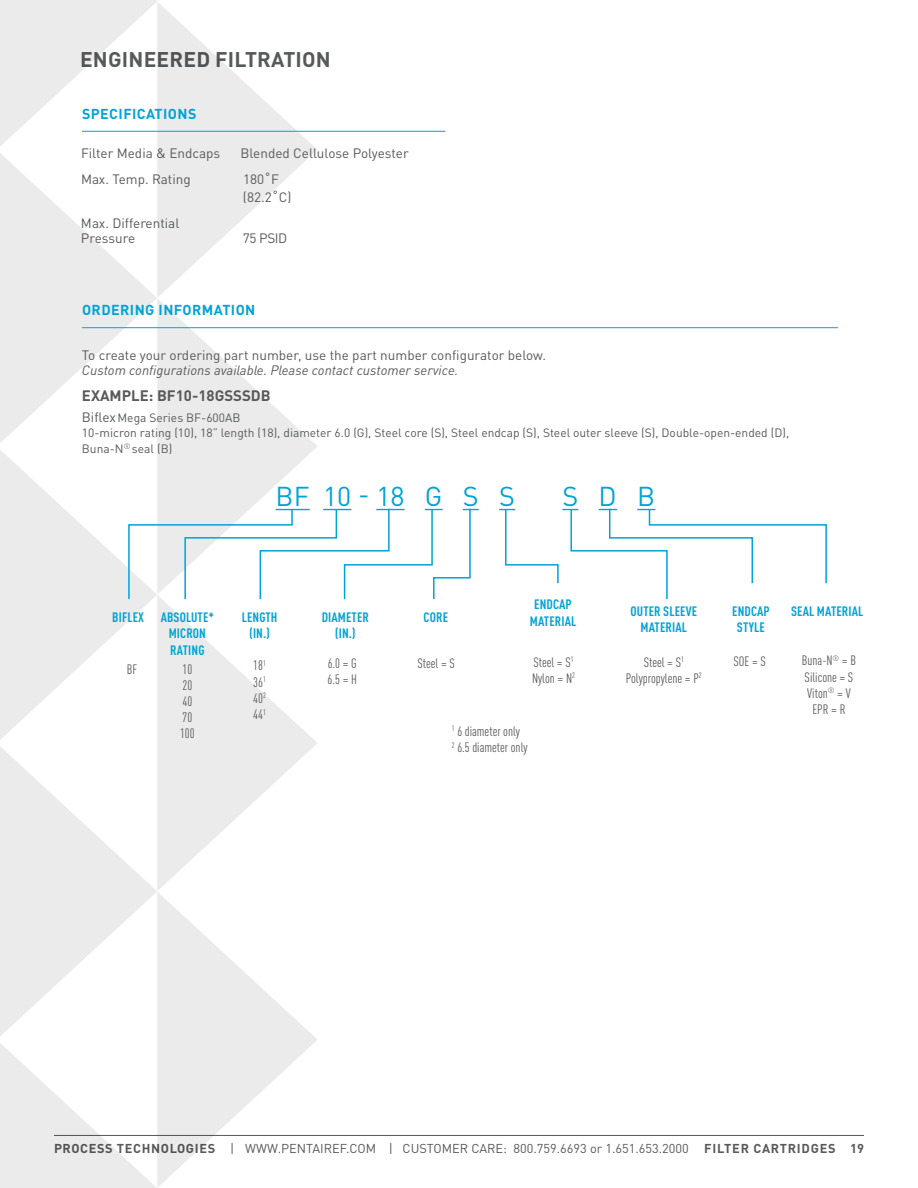
<style>
.page{position:relative;width:918px;height:1188px;background:#fff}
.page>*{position:absolute;margin:0;border:0;box-sizing:border-box;transform-origin:0 0}
.t1{font:27px "DIN Pro";color:#00a3d8}
.t2{font:700 21px "DIN Pro";letter-spacing:.01em;color:#58595b}
.t3{font:700 15px "DIN Pro";color:#58595b}
.t4{font:700 14.25px "DIN Pro";letter-spacing:.03em;color:#00a3d8}
.t5{font:13.5px/18px "DIN Pro";color:#58595b}
.t6{font:condensed 13.5px/16.2px "DIN Pro";color:#58595b}
.t7{font:700 condensed 13.5px/16.2px "DIN Pro";letter-spacing:.01em;color:#00a3d8;text-align:center}
.t8{font:italic 13.5px "DIN Pro";color:#58595b}
.t9{font:12.75px "DIN Pro";color:#58595b}
.t10{font:700 12.75px "DIN Pro";letter-spacing:.06em;color:#58595b}
.t11{font:12px/15px "DIN Pro";color:#58595b}
.s1{font-size:14.25px}
.s2{font-size:13.5px}
.s3{font-weight:700}
</style>
<div class="page">
<hr style="left:54px;top:1135px;width:810px;height:1px;background:#58595b">
<svg style="left:0;top:153px;width:157px;height:290px;fill:#efeff1"></svg>
<svg style="left:0;top:450px;width:150px;height:290px;fill:#ebebeb"></svg>
<svg style="left:0;top:747px;width:157px;height:289px;fill:#ededed"></svg>
<svg style="left:0;top:1043px;width:157px;height:145px"></svg>
<svg style="left:0;top:0;width:158px;height:146px"></svg>
<svg style="left:157px;top:1px;width:161px;height:297px"></svg>
<svg style="left:157px;top:299px;width:161px;height:208px;fill:#ebebeb"></svg>
<svg style="left:157px;top:601px;width:160px;height:290px;fill:#ebebeb"></svg>
<svg style="left:157px;top:892px;width:160px;height:295px;fill:#f0f0f0"></svg>
<hr style="left:82px;top:131px;width:364px;height:1px;background:#00a3d8">
<svg style="left:127px;top:507px;width:352px;height:94px"></svg>
<svg style="left:499px;top:508px;width:328px;height:92px"></svg>
<hr style="left:82px;top:327px;width:756px;height:1px;background:#00a3d8">
<h2 class="t2" style="left:80px;top:42px;width:252px">ENGINEERED FILTRATION</h2>
<p class="t4" style="left:82px;top:102px;width:116px">SPECIFICATIONS</p>
<p class="t5" style="left:81px;top:143px;width:141px">Filter Media &amp; Endcaps</p>
<p class="t5" style="left:240px;top:143px;width:170px">Blended Cellulose Polyester</p>
<p class="t5" style="left:81px;top:169px;width:111px">Max. Temp. Rating</p>
<p class="t5" style="left:243px;top:169px;width:50px">180<span class="s1">˚</span>F (82.2<span class="s1">˚</span>C)</p>
<p class="t5" style="left:81px;top:215px;width:100px;line-height:14.9px">Max. Differential<br>Pressure</p>
<p class="t5" style="left:243px;top:228px;width:46px">75 PSID</p>
<p class="t4" style="left:82px;top:298px;width:175px">ORDERING INFORMATION</p>
<p class="t5" style="left:82px;top:345px;width:466px">To create your ordering part number, use the part number configurator below.</p>
<p class="t8" style="left:82px;top:360px;width:378px">Custom configurations available. Please contact customer service.</p>
<p class="t3" style="left:82px;top:383px;width:190px">EXAMPLE: BF10-18GSSSDB</p>
<p class="t11" style="left:82px;top:409px;width:709px"><span class="s2">Biflex</span> Mega Series BF-600AB<br>10-micron rating (10), 18” length (18), diameter 6.0 (G), Steel core (S), Steel endcap (S), Steel outer sleeve (S), Double-open-ended (D),</p>
<p class="t11" style="left:82px;top:440px;width:92px">Buna-N<sup>®</sup> seal (B)</p>
<h1 class="t1" style="left:276px;top:475px;width:241px">BF 10 - 18 G S S</h1>
<h1 class="t1" style="left:562px;top:475px;width:94px">S D B</h1>
<p class="t7" style="left:530px;top:595px;width:48px">ENDCAP<br>MATERIAL</p>
<p class="t7" style="left:631px;top:602px;width:68px">OUTER SLEEVE<br>MATERIAL</p>
<p class="t7" style="left:732px;top:602px;width:39px">ENDCAP<br>STYLE</p>
<p class="t7" style="left:791px;top:602px;width:74px">SEAL MATERIAL</p>
<p class="t7" style="left:169px;top:608px;width:47px;text-align:left;text-indent:-56px">BIFLEX ABSOLUTE*<br>MICRON<br>RATING</p>
<p class="t7" style="left:242px;top:608px;width:37px">LENGTH (IN.)</p>
<p class="t7" style="left:322px;top:608px;width:49px">DIAMETER (IN.)</p>
<p class="t7" style="left:424px;top:608px;width:26px">CORE</p>
<p class="t6" style="left:180px;top:660px;width:16px">10<br>20<br>40<br>70<br>100</p>
<p class="t6" style="left:253px;top:657px;width:14px;text-align:justify">18<sup>1<br></sup>36<sup>1<br></sup>40<sup>2<br></sup>44<sup>1</sup></p>
<p class="t6" style="left:328px;top:654px;width:31px">6.0 = G<br>6.5 = H</p>
<p class="t6" style="left:417px;top:654px;width:39px">Steel = S</p>
<p class="t6" style="left:532px;top:653px;width:44px">Steel = S<sup>1<br></sup>Nylon = N<sup>2</sup></p>
<p class="t6" style="left:626px;top:653px;width:77px;text-align:center">Steel = S<sup>1<br></sup>Polypropylene = P<sup>2</sup></p>
<p class="t6" style="left:733px;top:652px;width:34px">SOE = S</p>
<p class="t6" style="left:802px;top:652px;width:56px;text-align:center">Buna-N<sup>®</sup> = B<br>Silicone = S<br>Viton<sup>®</sup> = V<br>EPR = R</p>
<p class="t6" style="left:127px;top:660px;width:12px">BF</p>
<p class="t6" style="left:452px;top:722px;width:77px"><sup>1</sup> 6 diameter only<br><sup>2</sup> 6.5 diameter only</p>
<p class="t9" style="left:54px;top:1138px;width:636px"><span class="s3">PROCESS TECHNOLOGIES</span> | WWW.PENTAIREF.COM | CUSTOMER CARE: 800.759.6693 or 1.651.653.2000</p>
<p class="t10" style="left:704px;top:1138px;width:161px">FILTER CARTRIDGES 19</p>
</div>
